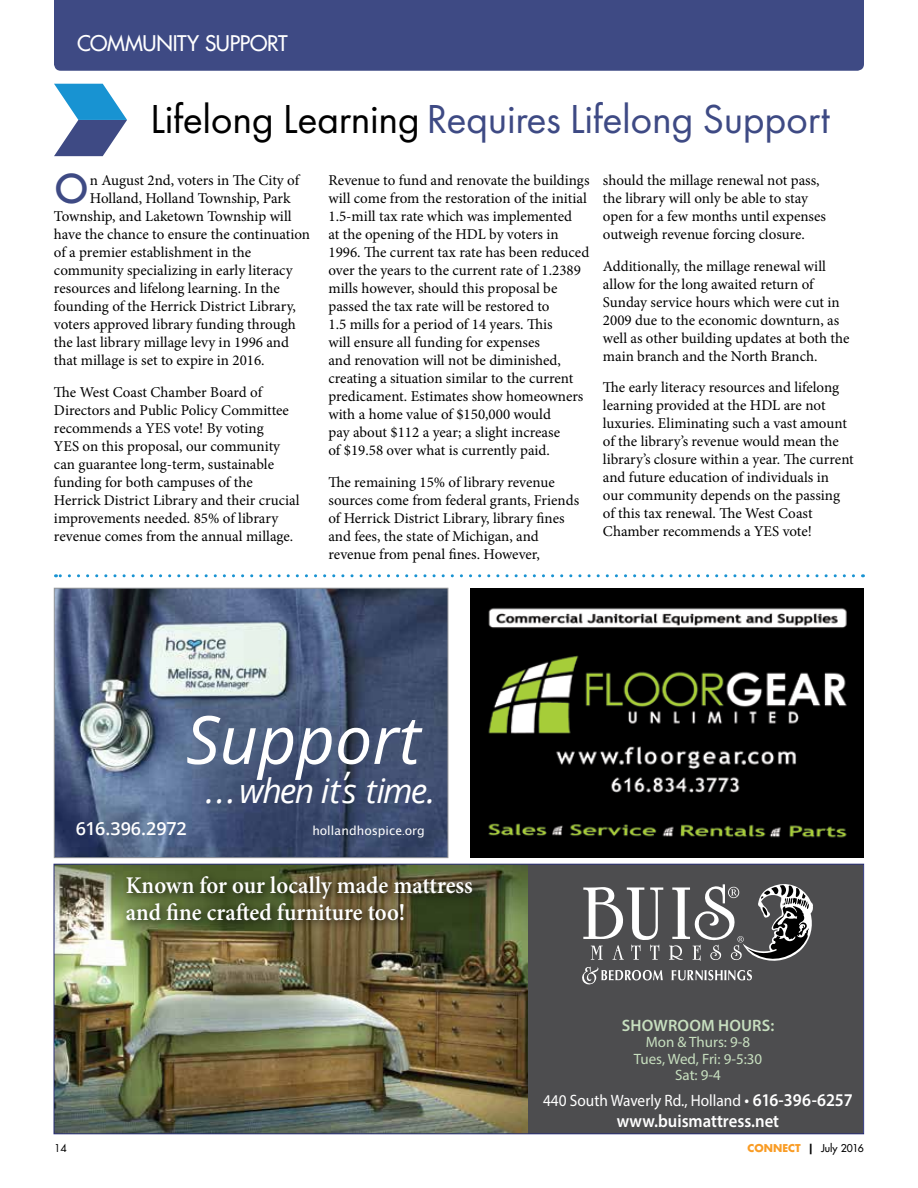
<style>
.page{position:relative;width:918px;height:1188px;background:#fff}
.page>*{position:absolute;margin:0;border:0;box-sizing:border-box;transform-origin:0 0}
.t1{font:italic 66.6px "Open Sans";color:#fff}
.t2{font:42px "Futura PT";letter-spacing:-.01em;color:#3e4a84}
.t3{font:500 38.85px "Futura";color:#3e4a84}
.t4{font:italic 33.75px "Open Sans";letter-spacing:-.055em;color:#fff}
.t5{font:600 24px/27px "Minion Pro";color:#fff;scale:.95 1}
.t6{font:21px "Futura";letter-spacing:-.015em;color:#fff}
.t7{font:600 18px "Myriad Pro";color:#fff;scale:.93 1}
.t8{font:600 18px "Open Sans";color:#fff}
.t9{font:16.5px "Myriad Pro";color:#fff;scale:.93 1}
.t10{font:600 16.5px "Myriad Pro";letter-spacing:.01em;color:#c7dfbf}
.t11{font:15px/18px "Minion Pro";color:#000}
.t12{font:15px/16.5px "Myriad Pro";color:#c7dfbf;text-align:center}
.t13{font:12.3px "Lucida Sans";color:#fff}
.t14{font:10.5px "Futura";color:#000}
.t15{font:10.5px "Futura";color:#000}
.s1{color:#000}
.s2{font-size:8.85px}
.s3{font-size:18px}
.s4{font-weight:600;font-size:18px}
.s5{font-weight:700;color:#f99c25}
.s6{font-weight:700}
</style>
<div class="page">
<div style="left:54px;top:0;width:810px;height:71px;background:#3e4a84"></div>
<svg style="left:56px;top:574px;width:798px;height:3px"></svg>
<svg style="left:54px;top:84px;width:73px;height:72px"></svg>
<div style="left:527px;top:864px;width:336px;height:270px;background:#4d4d4f"></div>
<img style="left:56px;top:866px;width:472px;height:266px">
<div style="left:121px;top:871px;width:361px;height:60px;background:#000;opacity:.75"></div>
<svg style="left:672px;top:970px;width:80px;height:11px"></svg>
<svg style="left:582px;top:967px;width:81px;height:18px"></svg>
<svg style="left:669px;top:884px;width:144px;height:77px"></svg>
<svg style="left:583px;top:887px;width:80px;height:73px"></svg>
<img style="left:56px;top:590px;width:390px;height:266px">
<div style="left:54px;top:588px;width:394px;height:270px;border:1px solid #939598"></div>
<img style="left:470px;top:588px;width:394px;height:270px">
<h3 class="t6" style="left:77px;top:30px;width:212px">COMMUNITY SUPPORT</h3>
<h2 class="t2" style="left:150px;top:94px;width:681px"><span class="s1">Lifelong Learning</span> Requires Lifelong Support</h2>
<h3 class="t3" style="left:54px;top:162px;width:36px">O</h3>
<p class="t11" style="left:90px;top:172px;width:211px">n August 2nd, voters in The City of</p>
<p class="t11" style="left:90px;top:190px;width:202px">Holland, Holland Township, Park</p>
<p class="t11" style="left:54px;top:208px;width:239px">Township, and Laketown Township will</p>
<p class="t11" style="left:54px;top:226px;width:258px">have the chance to ensure the continuation</p>
<p class="t11" style="left:54px;top:244px;width:199px">of a premier establishment in the</p>
<p class="t11" style="left:54px;top:262px;width:240px">community specializing in early literacy</p>
<p class="t11" style="left:54px;top:280px;width:227px">resources and lifelong learning. In the</p>
<p class="t11" style="left:54px;top:298px;width:243px">founding of the Herrick District Library,</p>
<p class="t11" style="left:54px;top:316px;width:243px">voters approved library funding through</p>
<p class="t11" style="left:54px;top:334px;width:237px">the last library millage levy in 1996 and</p>
<p class="t11" style="left:54px;top:352px;width:212px">that millage is set to expire in 2016.</p>
<p class="t11" style="left:54px;top:383px;width:247px">The West Coast Chamber Board of Directors and Public Policy Committee recommends a YES vote! By voting<br>YES on this proposal, our community can guarantee long-term, sustainable funding for both campuses of the Herrick District Library and their crucial improvements needed. 85% of library revenue comes from the annual millage.</p>
<p class="t11" style="left:328px;top:172px;width:263px">Revenue to fund and renovate the buildings will come from the restoration of the initial 1.5-mill tax rate which was implemented<br>at the opening of the HDL by voters in 1996. The current tax rate has been reduced over the years to the current rate of 1.2389 mills however, should this proposal be passed the tax rate will be restored to<br>1.5 mills for a period of 14 years. This<br>will ensure all funding for expenses<br>and renovation will not be diminished, creating a situation similar to the current predicament. Estimates show homeowners with a home value of $150,000 would<br>pay about $112 a year; a slight increase<br>of $19.58 over what is currently paid.</p>
<p class="t11" style="left:328px;top:473px;width:252px">The remaining 15% of library revenue sources come from federal grants, Friends of Herrick District Library, library fines and fees, the state of Michigan, and revenue from penal fines. However,</p>
<p class="t11" style="left:603px;top:172px;width:225px">should the millage renewal not pass, the library will only be able to stay open for a few months until expenses outweigh revenue forcing closure.</p>
<p class="t11" style="left:603px;top:257px;width:248px">Additionally, the millage renewal will allow for the long awaited return of Sunday service hours which were cut in 2009 due to the economic downturn, as well as other building updates at both the main branch and the North Branch.</p>
<p class="t11" style="left:603px;top:379px;width:252px">The early literacy resources and lifelong learning provided at the HDL are not luxuries. Eliminating such a vast amount of the library’s revenue would mean the library’s closure within a year. The current and future education of individuals in<br>our community depends on the passing of this tax renewal. The West Coast Chamber recommends a YES vote!</p>
<h1 class="t1" style="left:186px;top:694px;width:236px">Support</h1>
<h3 class="t4" style="left:206px;top:767px;width:231px">...when it’s time.</h3>
<p class="t8" style="left:76px;top:816px;width:112px">616.396.2972</p>
<p class="t13" style="left:313px;top:823px;width:114px">hollandhospice<span class="s2">.</span>org</p>
<h3 class="t5" style="left:126px;top:872px;width:367px">Known for our locally made mattress and fine crafted furniture too!</h3>
<p class="t10" style="left:622px;top:1015px;width:154px">SHOWROOM HOURS:</p>
<p class="t12" style="left:634px;top:1034px;width:130px">Mon &amp; Thurs: 9-8<br>Tues, Wed, Fri: 9-5:30<br>Sat: 9-4</p>
<p class="t9" style="left:543px;top:1090px;width:335px">440 South Waverly Rd., Holland <span class="s3">•</span> <span class="s4">616-396-6257</span></p>
<p class="t7" style="left:617px;top:1110px;width:176px">www.buismattress.net</p>
<p class="t15" style="left:54px;top:1142px;width:14px">14</p>
<p class="t14" style="left:748px;top:1142px;width:118px"><span class="s5">CONNECT</span> <span class="s6">|</span> July 2016</p>
</div>
